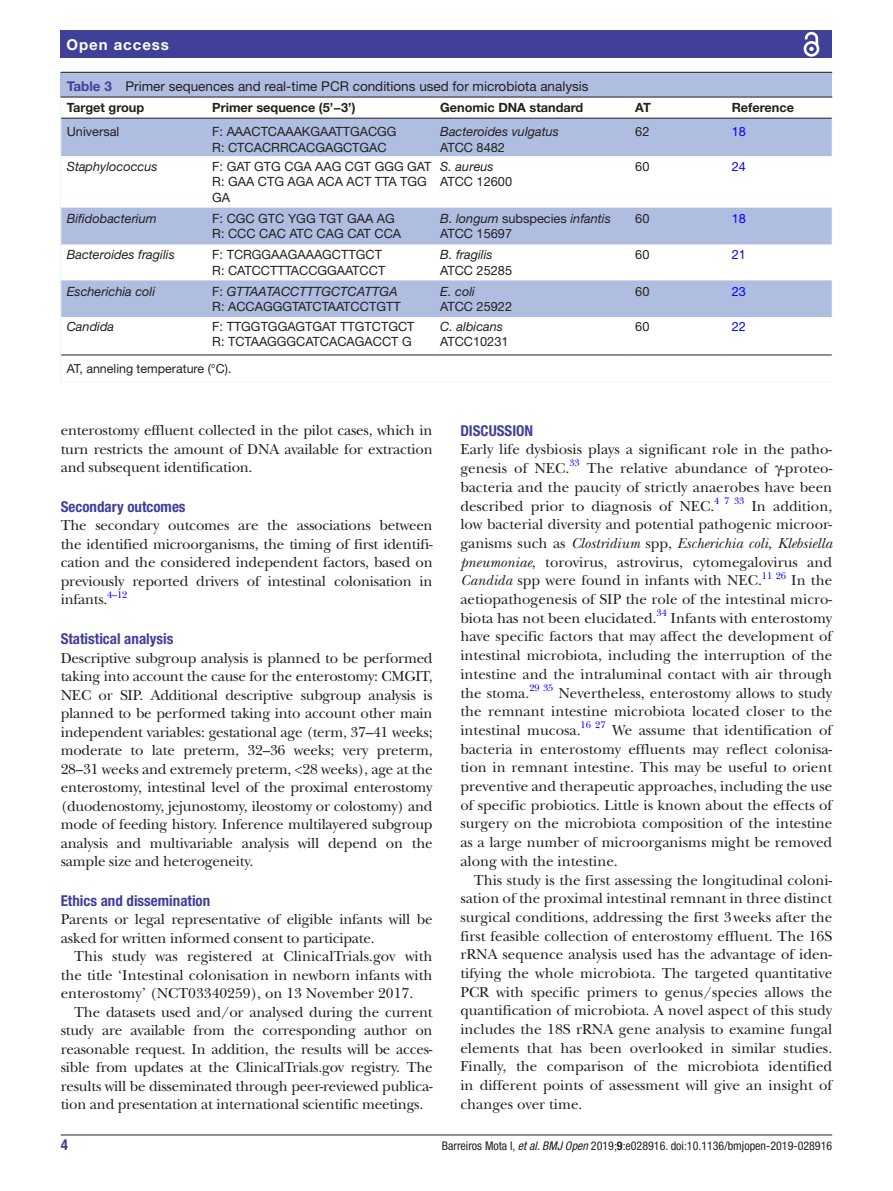
<style>
.page{position:relative;width:893px;height:1191px;background:#fff}
.page>*{position:absolute;margin:0;border:0;box-sizing:border-box;transform-origin:0 0}
.t1{font:15px/18.8px "New Baskerville";color:#231f20;text-align:justify}
.t2{font:700 condensed 15px "Helvetica Neue LT Std";color:#414099}
.t3{font:700 15px "Helvetica Neue LT Std";letter-spacing:.065em;color:#fff}
.t4{font:13.5px "Helvetica Neue LT Std";color:#231f20}
.t5{font:12.75px/15.3px "Helvetica Neue LT Std";color:#231f20}
.t6{font:italic 12.75px "Helvetica Neue LT Std";color:#231f20}
.t7{font:700 12.75px "Helvetica Neue LT Std";color:#231f20}
.t8{font:12.75px "Helvetica Neue LT Std";color:#00f}
.t9{font:12.45px "Helvetica Neue LT Std";color:#231f20}
.t10{font:condensed 12px "Helvetica Neue LT Std";color:#231f20}
.t11{font:9.9px "New Baskerville";color:#00f}
.s1{font-weight:700;color:#414099}
.s2{font-style:italic}
.s3{font-weight:700}
</style>
<div class="page">
<hr style="left:61px;top:1134px;width:771px;height:1px;background:#231f20">
<div style="left:61px;top:31px;width:771px;height:27px;background:#414099"></div>
<svg style="left:803px;top:31px;width:17px;height:26px"></svg>
<div style="left:61px;top:73px;width:771px;height:309px;background:#afbde1"></div>
<hr style="left:61px;top:72px;width:771px;height:1px;background:#231f20">
<div style="left:61px;top:98px;width:771px;height:284px;background:#fff"></div>
<svg style="left:61px;top:119px;width:771px;height:198px"></svg>
<hr style="left:61px;top:97px;width:145px;height:1px;background:#231f20">
<hr style="left:61px;top:118px;width:145px;height:1px;background:#231f20">
<hr style="left:206px;top:97px;width:228px;height:1px;background:#231f20">
<hr style="left:206px;top:118px;width:228px;height:1px;background:#231f20">
<hr style="left:434px;top:97px;width:195px;height:1px;background:#231f20">
<hr style="left:434px;top:118px;width:195px;height:1px;background:#231f20">
<hr style="left:629px;top:97px;width:97px;height:1px;background:#231f20">
<hr style="left:629px;top:118px;width:97px;height:1px;background:#231f20">
<hr style="left:726px;top:97px;width:106px;height:1px;background:#231f20">
<hr style="left:726px;top:118px;width:106px;height:1px;background:#231f20">
<hr style="left:206px;top:354px;width:228px;height:1px;background:#231f20">
<hr style="left:434px;top:354px;width:195px;height:1px;background:#231f20">
<hr style="left:629px;top:354px;width:97px;height:1px;background:#231f20">
<hr style="left:726px;top:354px;width:106px;height:1px;background:#231f20">
<hr style="left:61px;top:354px;width:145px;height:1px;background:#231f20">
<svg style="left:60px;top:97px;width:1px;height:21px"></svg>
<svg style="left:60px;top:355px;width:1px;height:27px"></svg>
<hr style="left:67px;top:372px;width:765px;height:1px;background:#fff">
<p class="t3" style="left:66px;top:35px;width:104px">Open access</p>
<p class="t4" style="left:67px;top:78px;width:523px"><span class="s1">Table 3</span> Primer sequences and real-time PCR conditions used for microbiota analysis</p>
<p class="t7" style="left:67px;top:100px;width:79px">Target group</p>
<p class="t7" style="left:212px;top:100px;width:145px">Primer sequence (5’−3’)</p>
<p class="t7" style="left:440px;top:100px;width:145px">Genomic DNA standard</p>
<p class="t7" style="left:635px;top:100px;width:17px">AT</p>
<p class="t7" style="left:732px;top:100px;width:64px">Reference</p>
<p class="t5" style="left:67px;top:124px;width:54px">Universal</p>
<p class="t5" style="left:212px;top:124px;width:186px">F: AAACTCAAAKGAATTGACGG<br>R: CTCACRRCACGAGCTGAC</p>
<p class="t6" style="left:440px;top:124px;width:120px">Bacteroides vulgatus</p>
<p class="t5" style="left:635px;top:124px;width:16px">62</p>
<p class="t8" style="left:732px;top:124px;width:16px">18</p>
<p class="t5" style="left:440px;top:139px;width:66px">ATCC 8482</p>
<p class="t6" style="left:67px;top:159px;width:92px">Staphylococcus</p>
<p class="t5" style="left:212px;top:159px;width:221px">F: GAT GTG CGA AAG CGT GGG GAT<br>R: GAA CTG AGA ACA ACT TTA TGG<br>GA</p>
<p class="t6" style="left:440px;top:159px;width:55px">S. aureus</p>
<p class="t5" style="left:440px;top:174px;width:73px">ATCC 12600</p>
<p class="t5" style="left:635px;top:159px;width:16px">60</p>
<p class="t8" style="left:732px;top:159px;width:16px">24</p>
<p class="t6" style="left:67px;top:211px;width:91px">Bifidobacterium</p>
<p class="t5" style="left:212px;top:210px;width:190px">F: CGC GTC YGG TGT GAA AG<br>R: CCC CAC ATC CAG CAT CCA</p>
<p class="t5" style="left:440px;top:210px;width:172px"><span class="s2">B. longum</span> subspecies <span class="s2">infantis<br></span>ATCC 15697</p>
<p class="t5" style="left:635px;top:210px;width:16px">60</p>
<p class="t8" style="left:732px;top:211px;width:16px">18</p>
<p class="t6" style="left:67px;top:247px;width:110px">Bacteroides fragilis</p>
<p class="t5" style="left:212px;top:247px;width:175px">F: TCRGGAAGAAAGCTTGCT<br>R: CATCCTTTACCGGAATCCT</p>
<p class="t6" style="left:440px;top:247px;width:54px">B. fragilis</p>
<p class="t5" style="left:635px;top:247px;width:16px">60</p>
<p class="t8" style="left:732px;top:247px;width:16px">21</p>
<p class="t5" style="left:440px;top:262px;width:73px">ATCC 25285</p>
<p class="t6" style="left:67px;top:283px;width:90px">Escherichia coli</p>
<p class="t5" style="left:212px;top:283px;width:190px">F: <span class="s2">GTTAATACCTTTGCTCATTGA<br></span>R: ACCAGGGTATCTAATCCTGTT</p>
<p class="t6" style="left:440px;top:283px;width:36px">E. coli</p>
<p class="t5" style="left:440px;top:299px;width:73px">ATCC 25922</p>
<p class="t6" style="left:67px;top:318px;width:49px">Candida</p>
<p class="t5" style="left:212px;top:318px;width:204px">F: TTGGTGGAGTGAT TTGTCTGCT<br>R: TCTAAGGGCATCACAGACCT G</p>
<p class="t6" style="left:440px;top:318px;width:64px">C. albicans</p>
<p class="t5" style="left:440px;top:333px;width:70px">ATCC10231</p>
<p class="t9" style="left:67px;top:361px;width:166px">AT, anneling temperature (°C).</p>
<p class="t5" style="left:635px;top:283px;width:16px">60</p>
<p class="t8" style="left:732px;top:283px;width:16px">23</p>
<p class="t5" style="left:635px;top:318px;width:16px">60</p>
<p class="t8" style="left:732px;top:318px;width:16px">22</p>
<p class="t1" style="left:61px;top:421px;width:373px">enterostomy effluent collected in the pilot cases, which in turn restricts the amount of DNA available for extraction and subsequent identification.</p>
<p class="t2" style="left:61px;top:497px;width:126px">Secondary outcomes</p>
<p class="t1" style="left:61px;top:516px;width:373px">The secondary outcomes are the associations between the identified microorganisms, the timing of first identifi&shy;cation and the considered independent factors, based on previously reported drivers of intestinal colonisation in infants.</p>
<p class="t11" style="left:107px;top:588px;width:22px">4–12</p>
<p class="t2" style="left:61px;top:629px;width:114px">Statistical analysis</p>
<p class="t1" style="left:61px;top:648px;width:373px">Descriptive subgroup analysis is planned to be performed taking into account the cause for the enterostomy: CMGIT, NEC or SIP. Additional descriptive subgroup analysis is planned to be performed taking into account other main independent variables: gestational age (term, 37–41 weeks; moderate to late preterm, 32–36 weeks; very preterm, 28–31 weeks and extremely preterm, &lt;28 weeks), age at the enterostomy, intestinal level of the proximal enterostomy (duodenostomy, jejunostomy, ileostomy or colostomy) and mode of feeding history. Inference multilayered subgroup analysis and multivariable analysis will depend on the sample size and heterogeneity.</p>
<p class="t2" style="left:61px;top:891px;width:151px">Ethics and dissemination</p>
<p class="t1" style="left:61px;top:910px;width:373px">Parents or legal representative of eligible infants will be asked for written informed consent to participate.</p>
<p class="t1" style="left:61px;top:947px;width:373px;text-indent:14px">This study was registered at ClinicalTrials.gov with the title ‘Intestinal colonisation in newborn infants with enterostomy’ (NCT03340259), on 13 November 2017.</p>
<p class="t1" style="left:61px;top:1002px;width:373px;text-indent:14px">The datasets used and/or analysed during the current study are available from the corresponding author on reasonable request. In addition, the results will be acces&shy;sible from updates at the ClinicalTrials.gov registry. The results will be disseminated through peer-reviewed publica&shy;tion and presentation at international scientific meetings.</p>
<p class="t2" style="left:460px;top:421px;width:74px">Discussion</p>
<p class="t1" style="left:460px;top:440px;width:373px">Early life dysbiosis plays a significant role in the patho&shy;genesis of NEC.<sup>33</sup></p>
<p class="t1" style="left:460px;top:459px;width:373px;text-indent:126px">The relative abundance of -proteo&shy;bacteria and the paucity of strictly anaerobes have been described prior to diagnosis of NEC.</p>
<p class="t11" style="left:714px;top:495px;width:32px">4 7 33</p>
<p class="t1" style="left:460px;top:496px;width:373px;text-indent:291px">In addition, low bacterial diversity and potential pathogenic microor&shy;ganisms such as <span class="s2">Clostridium</span> spp, <span class="s2">Escherichia coli</span>, <span class="s2">Klebsiella pneumoniae</span>, torovirus, astrovirus, cytomegalovirus and <span class="s2">Candida</span> spp were found in infants with NEC.</p>
<p class="t11" style="left:762px;top:569px;width:26px">11 26</p>
<p class="t1" style="left:460px;top:571px;width:373px;text-indent:331px">In the aetiopathogenesis of SIP the role of the intestinal micro&shy;biota has not been elucidated.</p>
<p class="t11" style="left:657px;top:607px;width:12px">34</p>
<p class="t1" style="left:460px;top:608px;width:373px;text-indent:210px">Infants with enterostomy have specific factors that may affect the development of intestinal microbiota, including the interruption of the intestine and the intraluminal contact with air through the stoma.</p>
<p class="t11" style="left:529px;top:682px;width:26px">29 35</p>
<p class="t1" style="left:460px;top:683px;width:373px;text-indent:98px">Nevertheless, enterostomy allows to study the remnant intestine microbiota located closer to the intestinal mucosa.</p>
<p class="t11" style="left:581px;top:719px;width:27px">16 27</p>
<p class="t1" style="left:460px;top:721px;width:373px;text-indent:152px">We assume that identification of bacteria in enterostomy effluents may reflect colonisa&shy;tion in remnant intestine. This may be useful to orient preventive and therapeutic approaches, including the use of specific probiotics. Little is known about the effects of surgery on the microbiota composition of the intestine as a large number of microorganisms might be removed along with the intestine.</p>
<p class="t1" style="left:460px;top:870px;width:373px;text-indent:14px">This study is the first assessing the longitudinal coloni&shy;sation of the proximal intestinal remnant in three distinct surgical conditions, addressing the first 3weeks after the first feasible collection of enterostomy effluent. The 16S rRNA sequence analysis used has the advantage of iden&shy;tifying the whole microbiota. The targeted quantitative PCR with specific primers to genus/species allows the quantification of microbiota. A novel aspect of this study includes the 18S rRNA gene analysis to examine fungal elements that has been overlooked in similar studies.<br>Finally, the comparison of the microbiota identified in different points of assessment will give an insight of changes over time.</p>
<p class="t2" style="left:61px;top:1135px;width:9px">4</p>
<p class="t10" style="left:442px;top:1138px;width:392px">Barreiros Mota I, <span class="s2">et al</span>. <span class="s2">BMJ Open</span> 2019;<span class="s3">9</span>:e028916. doi:10.1136/bmjopen-2019-028916</p>
</div>
